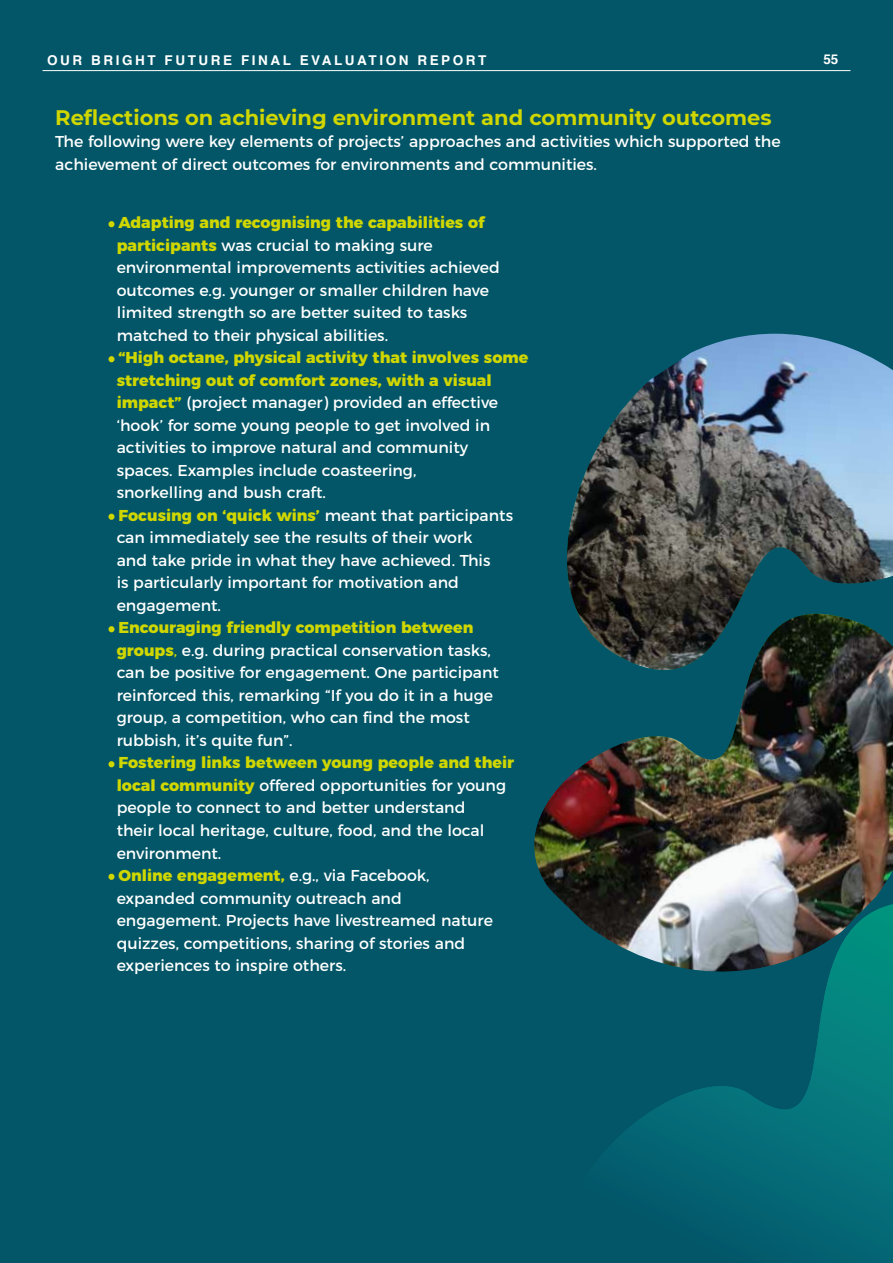
<style>
.page{position:relative;width:893px;height:1263px;background:#025667}
.page>*{position:absolute;margin:0;border:0;box-sizing:border-box;transform-origin:0 0}
.t1{font:700 21px "Montserrat";color:#cfd600}
.t2{font:15.75px/22.5px "Montserrat";color:#fff}
.t3{font:700 13.5px "Helvetica";letter-spacing:.19em;color:#fff}
.s1{color:#cfd600}
.s2{font-weight:800;color:#cfd600}
</style>
<div class="page">
<hr style="left:43px;top:70px;width:807px;height:1px;background:#fff">
<svg style="left:611px;top:988px;width:282px;height:275px"></svg>
<img style="left:567px;top:334px;width:326px;height:280px">
<img style="left:534px;top:614px;width:359px;height:374px">
<p class="t3" style="left:47px;top:50px;width:441px">OUR BRIGHT FUTURE FINAL EVALUATION REPORT</p>
<p class="t3" style="left:823px;top:48px;width:17px">55</p>
<h1 class="t1" style="left:55px;top:102px;width:718px">Reflections on achieving environment and community outcomes</h1>
<p class="t2" style="left:55px;top:129px;width:727px">The following were key elements of projects’ approaches and activities which supported the achievement of direct outcomes for environments and communities.</p>
<p class="t2" style="left:117px;top:210px;width:385px;text-indent:-7px"><span class="s1">•</span> <span class="s2">Adapting and recognising the capabilities of participants</span> was crucial to making sure environmental improvements activities achieved outcomes e.g. younger or smaller children have limited strength so are better suited to tasks matched to their physical abilities.</p>
<p class="t2" style="left:117px;top:345px;width:413px;text-indent:-7px"><span class="s1">•</span> <span class="s2">“High octane, physical activity that involves some stretching out of comfort zones, with a visual impact”</span> (project manager) provided an effective ‘hook’ for some young people to get involved in activities to improve natural and community<br>spaces. Examples include coasteering,<br>snorkelling and bush craft.</p>
<p class="t2" style="left:117px;top:503px;width:398px;text-indent:-7px"><span class="s1">•</span> <span class="s2">Focusing on ‘quick wins’</span> meant that participants can immediately see the results of their work<br>and take pride in what they have achieved. This<br>is particularly important for motivation and engagement.</p>
<p class="t2" style="left:117px;top:615px;width:384px;text-indent:-7px"><span class="s1">•</span> <span class="s2">Encouraging friendly competition between groups</span><span class="s1">,</span> e.g. during practical conservation tasks, can be positive for engagement. One participant reinforced this, remarking “If you do it in a huge group, a competition, who can find the most rubbish, it’s quite fun”.</p>
<p class="t2" style="left:117px;top:750px;width:399px;text-indent:-7px"><span class="s1">•</span> <span class="s2">Fostering links between young people and their local community</span> offered opportunities for young people to connect to and better understand<br>their local heritage, culture, food, and the local environment.</p>
<p class="t2" style="left:117px;top:863px;width:378px;text-indent:-7px"><span class="s1">•</span> <span class="s2">Online engagement,</span> e.g., via Facebook, expanded community outreach and engagement. Projects have livestreamed nature quizzes, competitions, sharing of stories and experiences to inspire others.</p>
</div>
